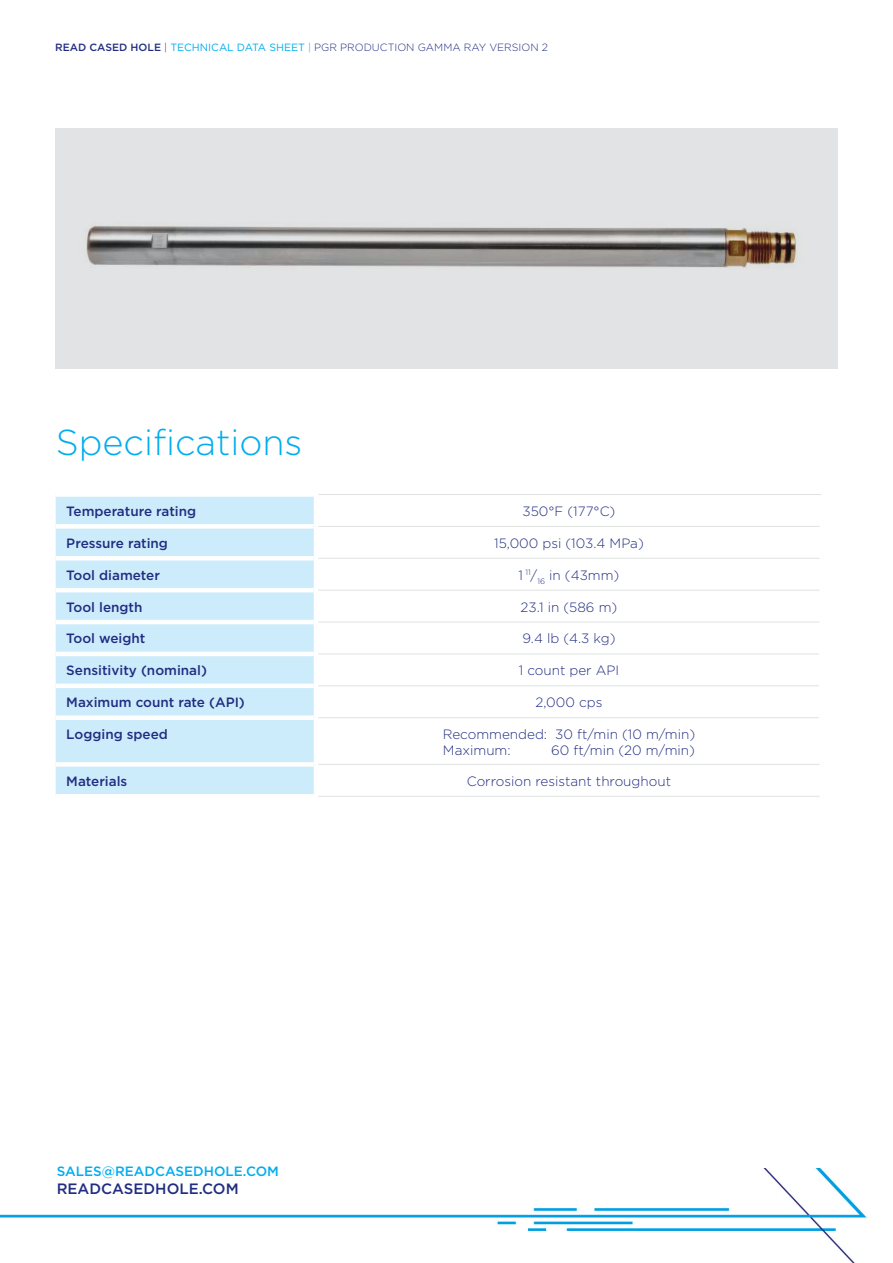
<style>
.page{position:relative;width:893px;height:1263px;background:#fff}
.page>*{position:absolute;margin:0;border:0;box-sizing:border-box;transform-origin:0 0}
.t1{font:300 36px "Gotham";color:#00adef}
.t2{font:500 15px "Gotham";color:#222d82}
.t3{font:300 13.5px/16.2px "Gotham";color:#222d82}
.t4{font:500 13.5px "Gotham";color:#222d82}
.t5{font:500 13.5px "Gotham";color:#00adef}
.t6{font:300 10.5px "Gotham";color:#222d82}
.s1{font-weight:500}
.s2{color:#333740}
.s3{font-weight:400;color:#00adef}
.s4{color:#00adef}
</style>
<div class="page">
<div style="left:56px;top:497px;width:258px;height:297px;background:#ccecfb"></div>
<div style="left:56px;top:524px;width:258px;height:5px;background:#fff"></div>
<hr style="left:56px;top:556px;width:258px;height:4px;background:#fff">
<hr style="left:56px;top:588px;width:258px;height:4px;background:#fff">
<hr style="left:56px;top:620px;width:258px;height:4px;background:#fff">
<hr style="left:56px;top:652px;width:258px;height:4px;background:#fff">
<hr style="left:56px;top:684px;width:258px;height:4px;background:#fff">
<div style="left:56px;top:715px;width:258px;height:5px;background:#fff"></div>
<div style="left:56px;top:762px;width:258px;height:5px;background:#fff"></div>
<hr style="left:318px;top:558px;width:502px;height:1px;background:#dfe2e0">
<hr style="left:318px;top:590px;width:502px;height:1px;background:#dfe2e0">
<hr style="left:318px;top:622px;width:502px;height:1px;background:#dfe2e0">
<hr style="left:318px;top:685px;width:501px;height:1px;background:#dfe2e0">
<hr style="left:318px;top:717px;width:501px;height:1px;background:#dfe2e0">
<hr style="left:318px;top:764px;width:502px;height:1px;background:#dfe2e0">
<hr style="left:318px;top:796px;width:502px;height:1px;background:#dfe2e0">
<hr style="left:318px;top:653px;width:501px;height:1px;background:#dfe2e0">
<hr style="left:318px;top:494px;width:504px;height:1px;background:#dfe2e0">
<hr style="left:318px;top:526px;width:502px;height:1px;background:#dfe2e0">
<img style="left:0;top:1168px;width:867px;height:95px">
<svg style="left:55px;top:128px;width:783px;height:241px;background:#d5d6d6"></svg>
<p class="t6" style="left:55px;top:43px;width:494px"><span class="s1">READ CASED HOLE</span> <span class="s2">|</span> <span class="s3">TECHNICAL DATA SHEET</span> <span class="s4">|</span> PGR PRODUCTION GAMMA RAY VERSION 2</p>
<h1 class="t1" style="left:56px;top:426px;width:248px">Specifications</h1>
<p class="t4" style="left:66px;top:505px;width:131px">Temperature rating</p>
<p class="t3" style="left:522px;top:504px;width:94px">350°F (177°C)</p>
<p class="t4" style="left:66px;top:537px;width:103px">Pressure rating</p>
<p class="t3" style="left:494px;top:536px;width:151px">15,000 psi (103.4 MPa)</p>
<p class="t4" style="left:66px;top:569px;width:95px">Tool diameter</p>
<p class="t3" style="left:518px;top:567px;width:102px">1 <sup>11</sup>/<sub>16</sub> in (43mm)</p>
<p class="t4" style="left:66px;top:601px;width:78px">Tool length</p>
<p class="t3" style="left:521px;top:599px;width:98px">23.1 in (586 m)</p>
<p class="t4" style="left:66px;top:633px;width:81px">Tool weight</p>
<p class="t3" style="left:522px;top:631px;width:95px">9.4 lb (4.3 kg)</p>
<p class="t4" style="left:66px;top:664px;width:142px">Sensitivity (nominal)</p>
<p class="t3" style="left:519px;top:663px;width:102px">1 count per API</p>
<p class="t4" style="left:66px;top:696px;width:180px">Maximum count rate (API)</p>
<p class="t3" style="left:535px;top:695px;width:68px">2,000 cps</p>
<p class="t4" style="left:66px;top:728px;width:103px">Logging speed</p>
<p class="t3" style="left:443px;top:727px;width:254px">Recommended: 30 ft/min (10 m/min)<br>Maximum:</p>
<p class="t3" style="left:551px;top:743px;width:145px">60 ft/min (20 m/min)</p>
<p class="t4" style="left:66px;top:775px;width:63px">Materials</p>
<p class="t3" style="left:467px;top:774px;width:206px">Corrosion resistant throughout</p>
<p class="t5" style="left:57px;top:1166px;width:224px">SALES@READCASEDHOLE.COM</p>
<p class="t2" style="left:57px;top:1182px;width:184px">READCASEDHOLE.COM</p>
</div>
